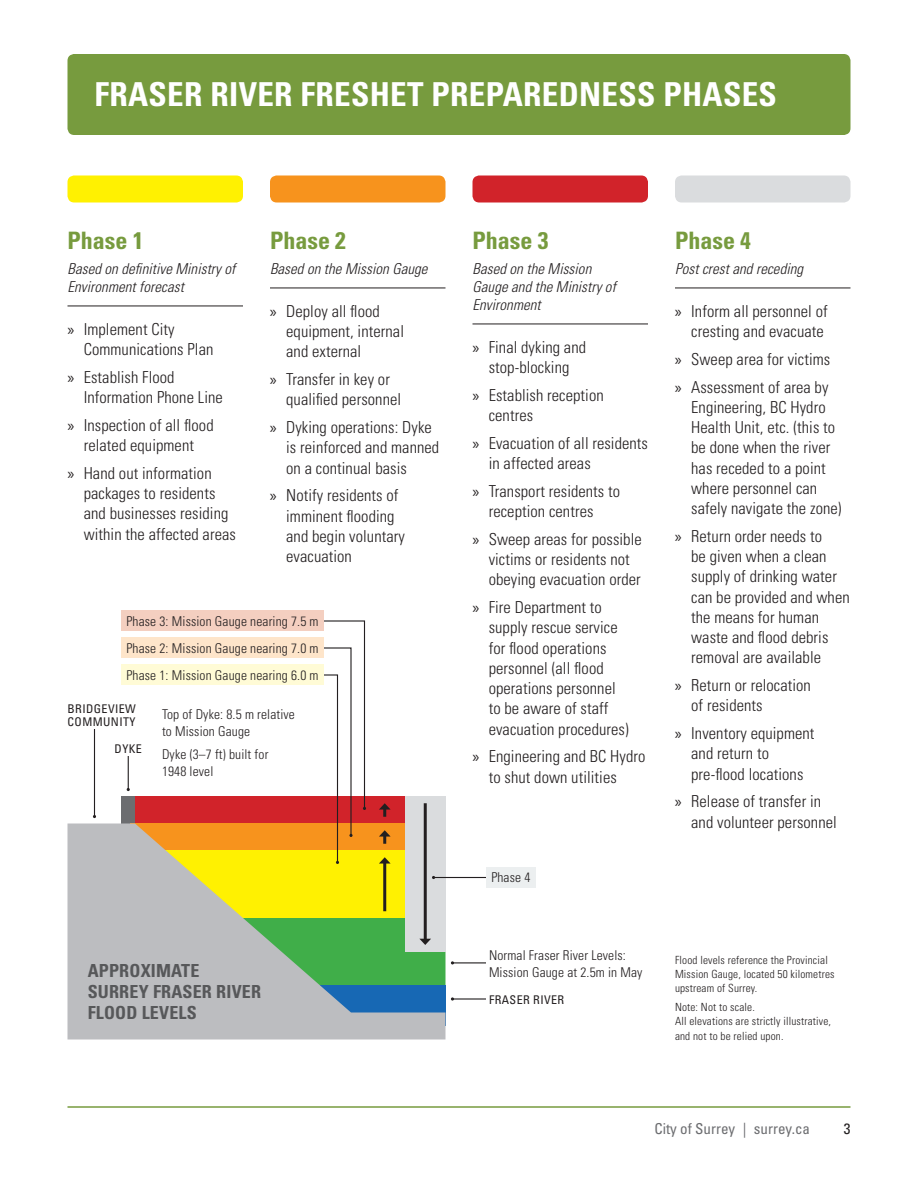
<style>
.page{position:relative;width:918px;height:1188px;background:#fff}
.page>*{position:absolute;margin:0;border:0;box-sizing:border-box;transform-origin:0 0}
.t1{font:700 condensed 33px "Univers";letter-spacing:.01em;color:#fff}
.t2{font:700 condensed 24px "Univers";color:#779b3e}
.t3{font:700 condensed 18px/21px "Univers";letter-spacing:.01em;color:#57585a}
.t4{font:300 condensed 16.5px/20.2px "Univers";letter-spacing:.005em;color:#231f20}
.t5{font:italic 300 condensed 15px/18px "Univers";letter-spacing:.005em;color:#231f20}
.t6{font:condensed 15px "Univers";color:#6c6d70}
.t7{font:condensed 15px "Univers";color:#231f20}
.t8{font:300 condensed 13.5px/16.5px "Univers";letter-spacing:.01em;color:#231f20}
.t9{font:condensed 12px/13.5px "Univers";letter-spacing:.035em;color:#231f20}
.t10{font:300 condensed 11.25px/14.2px "Univers";letter-spacing:.015em;color:#231f20}
.s1{font-family:"Myriad Pro";font-weight:400;font-stretch:normal}
</style>
<div class="page">
<div style="left:122px;top:796px;width:13px;height:34px;background:#6c6d70"></div>
<div style="left:135px;top:796px;width:270px;height:28px;background:#d1232a"></div>
<svg style="left:68px;top:824px;width:378px;height:216px;background:#c8c088"></svg>
<div style="left:405px;top:796px;width:41px;height:156px;background:#dadcde"></div>
<hr style="left:424px;top:803px;width:3px;height:136px;background:#231f20">
<hr style="left:383px;top:863px;width:3px;height:48px;background:#231f20">
<svg style="left:379px;top:857px;width:12px;height:7px"></svg>
<svg style="left:379px;top:830px;width:12px;height:14px"></svg>
<svg style="left:379px;top:803px;width:12px;height:14px"></svg>
<hr style="left:94px;top:729px;width:1px;height:88px;background:#231f20">
<hr style="left:128px;top:756px;width:1px;height:34px;background:#231f20">
<svg style="left:323px;top:620px;width:43px;height:244px"></svg>
<div style="left:121px;top:611px;width:203px;height:20px;background:#f4cfc0"></div>
<div style="left:121px;top:638px;width:203px;height:20px;background:#fee5ca"></div>
<div style="left:121px;top:665px;width:203px;height:20px;background:#fffbd6"></div>
<div style="left:486px;top:867px;width:50px;height:21px;background:#eceff0"></div>
<hr style="left:434px;top:877px;width:52px;height:1px;background:#231f20">
<hr style="left:452px;top:998px;width:34px;height:2px;background:#231f20">
<hr style="left:452px;top:962px;width:34px;height:1px;background:#231f20">
<svg style="left:207px;top:918px;width:247px;height:68px;background:#77b77f"></svg>
<div style="left:68px;top:54px;width:782px;height:81px;background:#779b3e;border-radius:7px"></div>
<hr style="left:68px;top:306px;width:175px;height:1px;background:#231f20">
<hr style="left:270px;top:288px;width:176px;height:1px;background:#231f20">
<hr style="left:472px;top:324px;width:176px;height:1px;background:#231f20">
<hr style="left:675px;top:288px;width:175px;height:1px;background:#231f20">
<div style="left:68px;top:176px;width:175px;height:26px;background:#fff101;border-radius:7px"></div>
<div style="left:270px;top:176px;width:176px;height:26px;background:#f7931d;border-radius:7px"></div>
<div style="left:472px;top:176px;width:176px;height:26px;background:#d1232a;border-radius:7px"></div>
<div style="left:675px;top:176px;width:175px;height:26px;background:#dadcde;border-radius:7px"></div>
<hr style="left:68px;top:1106px;width:782px;height:2px;background:#779b3e">
<h1 class="t1" style="left:94px;top:74px;width:684px">FRASER RIVER FRESHET PREPAREDNESS PHASES</h1>
<h2 class="t2" style="left:68px;top:225px;width:77px">Phase 1</h2>
<p class="t5" style="left:68px;top:260px;width:169px">Based on definitive Ministry of<br>Environment forecast</p>
<p class="t4" style="left:84px;top:319px;width:131px;text-indent:-16px"><span class="s1">»</span> Implement City<br>Communications Plan</p>
<p class="t4" style="left:84px;top:367px;width:141px;text-indent:-16px"><span class="s1">»</span> Establish Flood<br>Information Phone Line</p>
<p class="t4" style="left:67px;top:415px;width:148px;text-align:center"><span class="s1">»</span> Inspection of all flood related equipment</p>
<p class="t4" style="left:84px;top:463px;width:154px;text-indent:-16px"><span class="s1">»</span> Hand out information packages to residents and businesses residing within the affected areas</p>
<h2 class="t2" style="left:270px;top:225px;width:77px">Phase 2</h2>
<p class="t5" style="left:270px;top:260px;width:159px">Based on the Mission Gauge</p>
<p class="t4" style="left:286px;top:301px;width:119px;text-indent:-16px"><span class="s1">»</span> Deploy all flood equipment, internal and external</p>
<p class="t4" style="left:286px;top:369px;width:116px;text-indent:-16px"><span class="s1">»</span> Transfer in key or qualified personnel</p>
<p class="t4" style="left:286px;top:417px;width:155px;text-indent:-16px"><span class="s1">»</span> Dyking operations: Dyke is reinforced and manned on a continual basis</p>
<p class="t4" style="left:286px;top:485px;width:120px;text-indent:-16px"><span class="s1">»</span> Notify residents of imminent flooding and begin voluntary evacuation</p>
<p class="t8" style="left:127px;top:608px;width:194px;line-height:27px;text-align:justify">Phase 3: Mission Gauge nearing 7.5 m Phase 2: Mission Gauge nearing 7.0 m Phase 1: Mission Gauge nearing 6.0 m</p>
<p class="t9" style="left:68px;top:701px;width:70px">BRIDGEVIEW<br>COMMUNITY</p>
<p class="t9" style="left:115px;top:742px;width:29px">DYKE</p>
<p class="t8" style="left:162px;top:706px;width:134px">Top of Dyke: 8.5 m relative to Mission Gauge</p>
<p class="t8" style="left:162px;top:746px;width:108px">Dyke (3–7 ft) built for<br>1948 level</p>
<h2 class="t2" style="left:472px;top:225px;width:77px">Phase 3</h2>
<p class="t5" style="left:472px;top:260px;width:145px">Based on the Mission<br>Gauge and the Ministry of<br>Environment</p>
<p class="t4" style="left:472px;top:337px;width:115px;text-align:center"><span class="s1">»</span> Final dyking and stop‑blocking</p>
<p class="t4" style="left:489px;top:385px;width:117px;text-indent:-16px"><span class="s1">»</span> Establish reception centres</p>
<p class="t4" style="left:489px;top:433px;width:161px;text-indent:-16px"><span class="s1">»</span> Evacuation of all residents in affected areas</p>
<p class="t4" style="left:489px;top:481px;width:133px;text-indent:-16px"><span class="s1">»</span> Transport residents to reception centres</p>
<p class="t4" style="left:489px;top:529px;width:155px;text-indent:-16px"><span class="s1">»</span> Sweep areas for possible victims or residents not obeying evacuation order</p>
<p class="t4" style="left:489px;top:597px;width:142px;text-indent:-16px"><span class="s1">»</span> Fire Department to supply rescue service for flood operations personnel (all flood operations personnel to be aware of staff evacuation procedures)</p>
<p class="t4" style="left:489px;top:746px;width:158px;text-indent:-16px"><span class="s1">»</span> Engineering and BC Hydro to shut down utilities</p>
<p class="t8" style="left:491px;top:869px;width:41px">Phase 4</p>
<h2 class="t2" style="left:675px;top:225px;width:77px">Phase 4</h2>
<p class="t5" style="left:675px;top:260px;width:130px">Post crest and receding</p>
<p class="t4" style="left:675px;top:301px;width:154px;text-align:right"><span class="s1">»</span> Inform all personnel of cresting and evacuate</p>
<p class="t4" style="left:675px;top:345px;width:157px;line-height:27.8px"><span class="s1">»</span> Sweep area for victims <span class="s1">»</span> Assessment of area by</p>
<p class="t4" style="left:691px;top:397px;width:152px">Engineering, BC Hydro<br>Health Unit, etc. (this to be done when the river has receded to a point where personnel can safely navigate the zone)</p>
<p class="t4" style="left:691px;top:526px;width:160px;text-indent:-16px"><span class="s1">»</span> Return order needs to<br>be given when a clean supply of drinking water can be provided and when the means for human waste and flood debris removal are available</p>
<p class="t4" style="left:691px;top:675px;width:121px;text-indent:-16px"><span class="s1">»</span> Return or relocation of residents</p>
<p class="t4" style="left:691px;top:723px;width:125px;text-indent:-16px"><span class="s1">»</span> Inventory equipment and return to pre‑flood locations</p>
<p class="t4" style="left:691px;top:791px;width:147px;text-indent:-16px"><span class="s1">»</span> Release of transfer in and volunteer personnel</p>
<p class="t8" style="left:489px;top:947px;width:155px">Normal Fraser River Levels:<br>Mission Gauge at 2.5m in May</p>
<p class="t3" style="left:88px;top:960px;width:175px">APPROXIMATE<br>SURREY FRASER RIVER<br>FLOOD LEVELS</p>
<p class="t10" style="left:675px;top:953px;width:161px">Flood levels reference the Provincial<br>Mission Gauge, located 50 kilometres upstream of Surrey.</p>
<p class="t9" style="left:489px;top:993px;width:77px">FRASER RIVER</p>
<p class="t10" style="left:675px;top:1000px;width:158px">Note: Not to scale.<br>All elevations are strictly illustrative, and not to be relied upon.</p>
<p class="t6" style="left:654px;top:1119px;width:157px">City of Surrey | surrey.ca</p>
<p class="t7" style="left:844px;top:1119px;width:8px">3</p>
</div>
